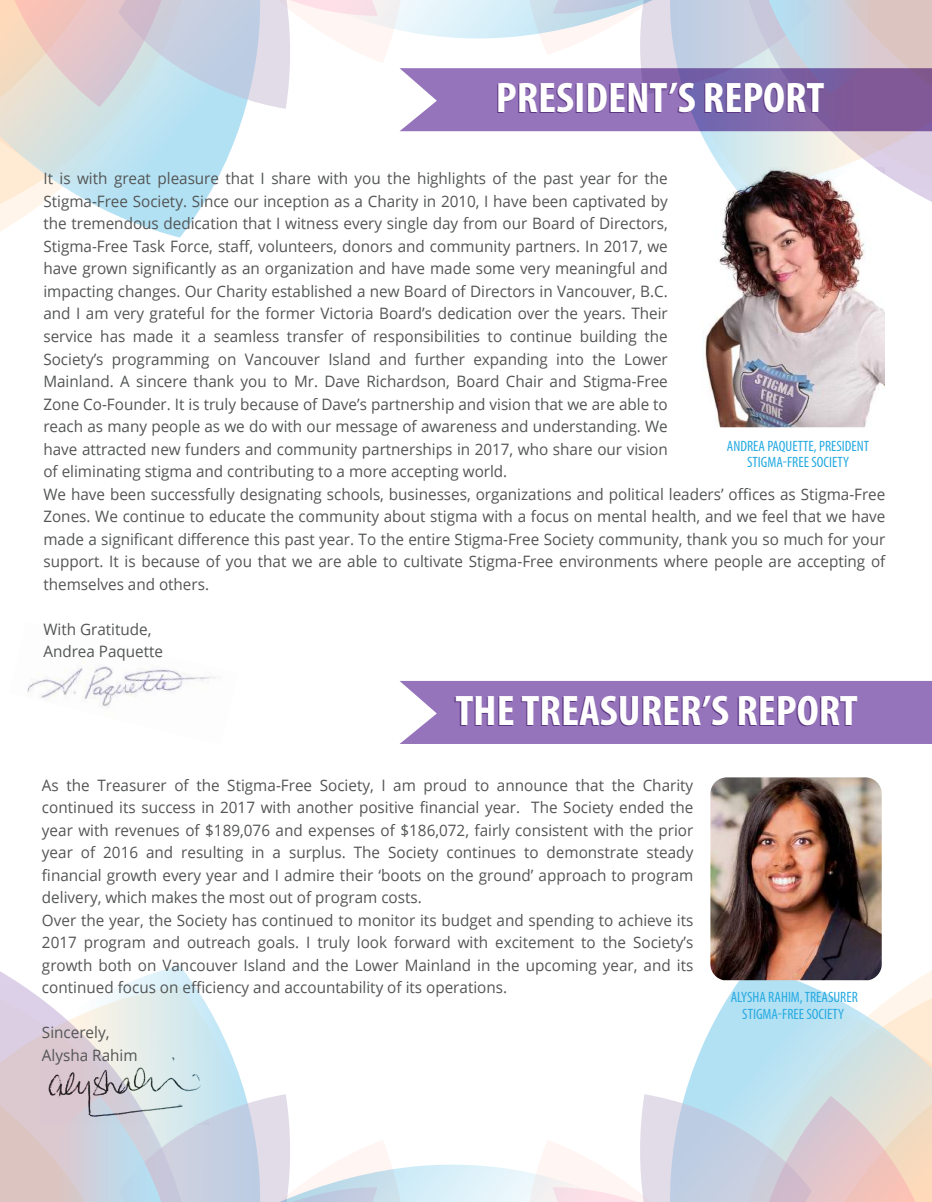
<style>
.page{position:relative;width:932px;height:1202px;background:#fff}
.page>*{position:absolute;margin:0;border:0;box-sizing:border-box;transform-origin:0 0}
.t1{font:700 condensed 42.9px "Myriad Pro";color:#fff;scale:1.06 1}
.t2{font:15.75px/22.5px "Open Sans";color:#535554}
.t3{font:condensed 15px/16.5px "Myriad Pro";color:#27aae1;text-align:center}
</style>
<div class="page">
<svg style="left:0;top:970px;width:932px;height:232px"></svg>
<svg style="left:0;top:0;width:932px;height:233px"></svg>
<img style="left:690px;top:167px;width:194px;height:260px">
<img style="left:27px;top:661px;width:189px;height:46px">
<div style="left:399px;top:681px;width:533px;height:63px;background:#9674bb"></div>
<img style="left:710px;top:777px;width:171px;height:203px">
<img style="left:40px;top:1051px;width:168px;height:73px">
<h1 class="t1" style="left:496px;top:71px;width:311px">PRESIDENT’S REPORT</h1>
<p class="t2" style="left:43px;top:167px;width:843px">It is with great pleasure that I share with you the highlights of the past year for the<br>Stigma-Free Society. Since our inception as a Charity in 2010, I have been captivated by<br>the tremendous dedication that I witness every single day from our Board of Directors,<br>Stigma-Free Task Force, staff, volunteers, donors and community partners. In 2017, we<br>have grown significantly as an organization and have made some very meaningful and<br>impacting changes. Our Charity established a new Board of Directors in Vancouver, B.C.<br>and I am very grateful for the former Victoria Board’s dedication over the years. Their<br>service has made it a seamless transfer of responsibilities to continue building the<br>Society’s programming on Vancouver Island and further expanding into the Lower<br>Mainland. A sincere thank you to Mr. Dave Richardson, Board Chair and Stigma-Free<br>Zone Co-Founder. It is truly because of Dave’s partnership and vision that we are able to<br>reach as many people as we do with our message of awareness and understanding. We<br>have attracted new funders and community partnerships in 2017, who share our vision<br>of eliminating stigma and contributing to a more accepting world.<br>We have been successfully designating schools, businesses, organizations and political leaders’ offices as Stigma-Free Zones. We continue to educate the community about stigma with a focus on mental health, and we feel that we have made a significant difference this past year. To the entire Stigma-Free Society community, thank you so much for your support. It is because of you that we are able to cultivate Stigma-Free environments where people are accepting of themselves and others.</p>
<p class="t2" style="left:43px;top:617px;width:121px">With Gratitude,<br>Andrea Paquette</p>
<p class="t3" style="left:727px;top:437px;width:144px">ANDREA PAQUETTE, PRESIDENT<br>STIGMA-FREE SOCIETY</p>
<h1 class="t1" style="left:455px;top:683px;width:381px">THE TREASURER’S REPORT</h1>
<p class="t2" style="left:42px;top:773px;width:653px">As the Treasurer of the Stigma-Free Society, I am proud to announce that the Charity continued its success in 2017 with another positive financial year. The Society ended the year with revenues of $189,076 and expenses of $186,072, fairly consistent with the prior year of 2016 and resulting in a surplus. The Society continues to demonstrate steady financial growth every year and I admire their ‘boots on the ground’ approach to program delivery, which makes the most out of program costs.<br>Over the year, the Society has continued to monitor its budget and spending to achieve its 2017 program and outreach goals. I truly look forward with excitement to the Society’s growth both on Vancouver Island and the Lower Mainland in the upcoming year, and its continued focus on efficiency and accountability of its operations.</p>
<p class="t2" style="left:42px;top:1021px;width:97px">Sincerely,<br>Alysha Rahim</p>
<p class="t3" style="left:730px;top:989px;width:129px">ALYSHA RAHIM, TREASURER<br>STIGMA-FREE SOCIETY</p>
</div>
